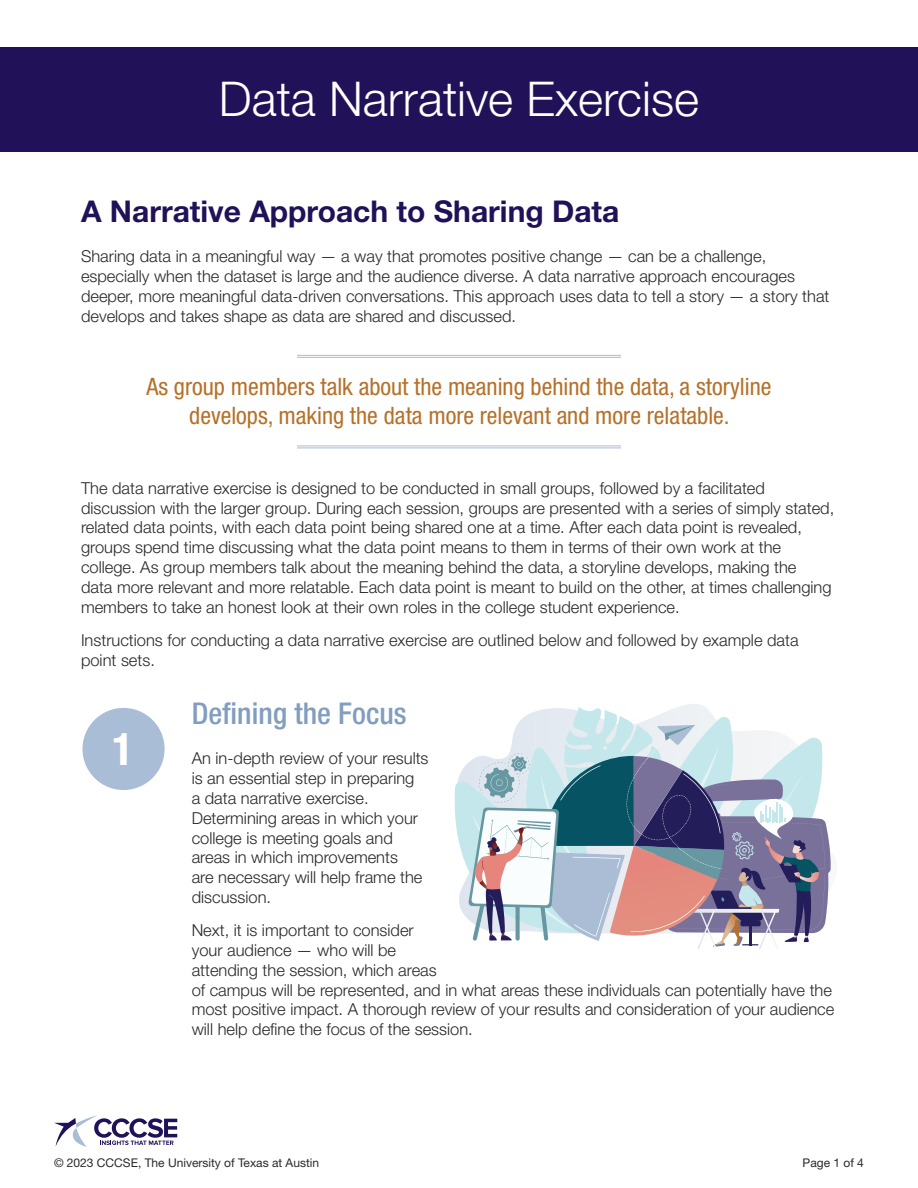
<style>
.page{position:relative;width:918px;height:1188px;background:#fff}
.page>*{position:absolute;margin:0;border:0;box-sizing:border-box;transform-origin:0 0}
.Document_Title{font:300 48px "Helvetica Neue LT Std";color:#fff}
.t1{font:700 condensed 45px "Helvetica Neue LT Std";color:#fff}
.Section_Header{font:700 30px "Helvetica Neue LT Std";color:#211159}
.Subsection_Header{font:500 condensed 30px "Helvetica Neue LT Std";color:#829ebf}
.Pull_Quote{font:condensed 24px/28.8px "Helvetica Neue LT Std";color:#b67029;text-align:center}
.Body{font:300 16.5px/19.8px "Helvetica Neue LT Std";color:#292929}
.t2{font:12px "Helvetica Neue LT Std";color:#292929}
</style>
<div class="page">
<svg style="left:54px;top:1115px;width:123px;height:32px"></svg>
<div style="left:0;top:47px;width:918px;height:104px;background:#211159"></div>
<svg style="left:455px;top:706px;width:376px;height:243px"></svg>
<hr style="left:297px;top:355px;width:324px;height:1px;background:#a9bdd6">
<hr style="left:297px;top:357px;width:324px;height:1px;background:#a9bdd6">
<hr style="left:297px;top:445px;width:324px;height:1px;background:#a9bdd6">
<hr style="left:297px;top:447px;width:324px;height:1px;background:#a9bdd6">
<div style="left:82px;top:708px;width:83px;height:82px;background:#a9bdd6;border-radius:50%"></div>
<h1 class="Document_Title" style="left:219px;top:70px;width:482px">Data Narrative Exercise</h1>
<h2 class="Section_Header" style="left:81px;top:193px;width:540px">A Narrative Approach to Sharing Data</h2>
<p class="Body" style="left:81px;top:246px;width:750px">Sharing data in a meaningful way — a way that promotes positive change — can be a challenge, especially when the dataset is large and the audience diverse. A data narrative approach encourages deeper, more meaningful data-driven conversations. This approach uses data to tell a story — a story that develops and takes shape as data are shared and discussed.</p>
<p class="Pull_Quote" style="left:146px;top:372px;width:627px">As group members talk about the meaning behind the data, a storyline develops, making the data more relevant and more relatable.</p>
<p class="Body" style="left:81px;top:478px;width:755px">The data narrative exercise is designed to be conducted in small groups, followed by a facilitated discussion with the larger group. During each session, groups are presented with a series of simply stated, related data points, with each data point being shared one at a time. After each data point is revealed, groups spend time discussing what the data point means to them in terms of their own work at the college. As group members talk about the meaning behind the data, a storyline develops, making the<br>data more relevant and more relatable. Each data point is meant to build on the other, at times challenging members to take an honest look at their own roles in the college student experience.</p>
<p class="Body" style="left:81px;top:630px;width:719px">Instructions for conducting a data narrative exercise are outlined below and followed by example data point sets.</p>
<h3 class="Subsection_Header" style="left:192px;top:696px;width:216px">Defining the Focus</h3>
<p class="Body" style="left:192px;top:748px;width:238px">An in-depth review of your results is an essential step in preparing<br>a data narrative exercise.<br>Determining areas in which your college is meeting goals and areas in which improvements<br>are necessary will help frame the discussion.</p>
<p class="Body" style="left:192px;top:920px;width:644px">Next, it is important to consider<br>your audience — who will be<br>attending the session, which areas<br>of campus will be represented, and in what areas these individuals can potentially have the most positive impact. A thorough review of your results and consideration of your audience will help define the focus of the session.</p>
<p class="t1" style="left:112px;top:722px;width:23px">1</p>
<p class="t2" style="left:54px;top:1155px;width:267px">© 2023 CCCSE, The University of Texas at Austin</p>
<p class="t2" style="left:803px;top:1155px;width:63px">Page 1 of 4</p>
</div>
